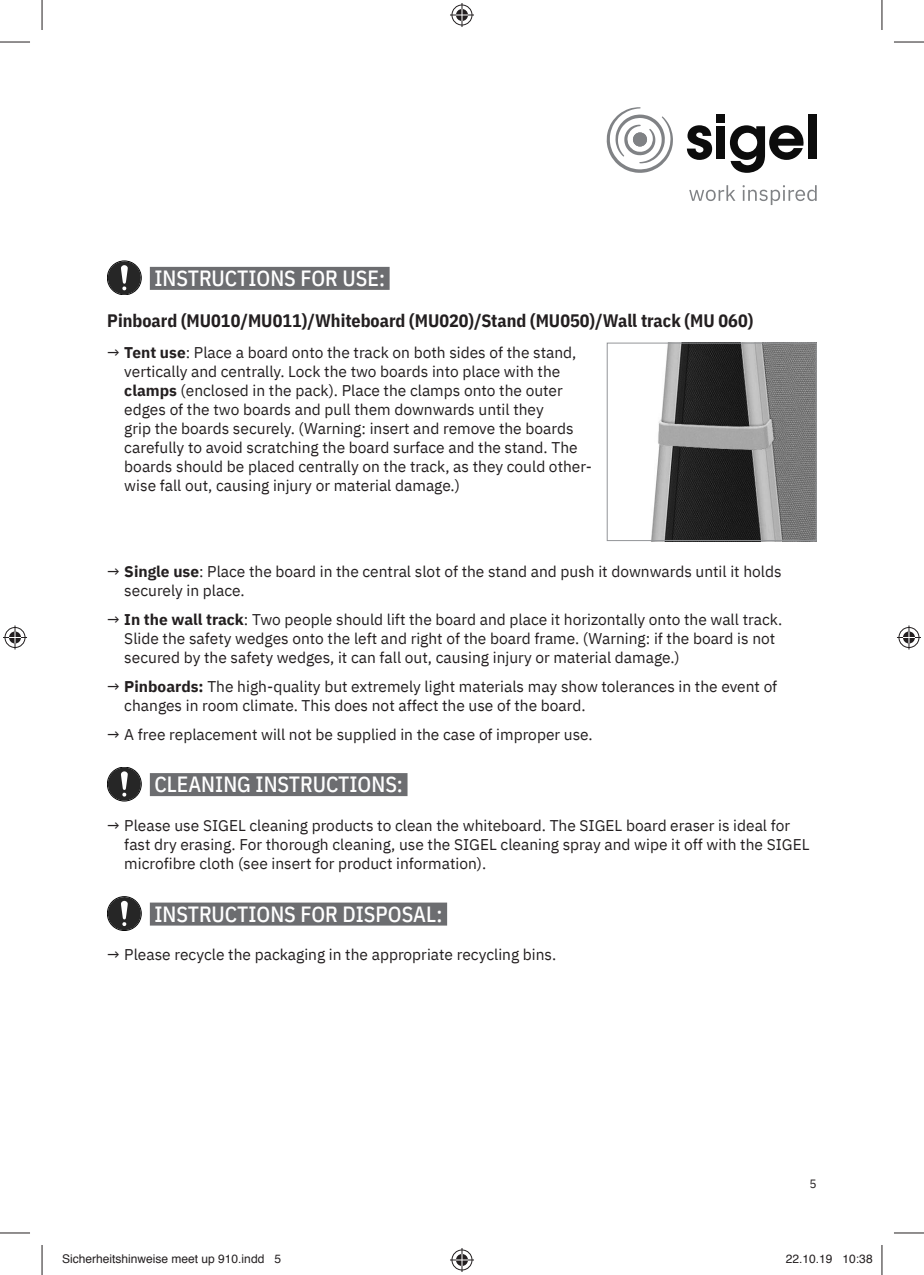
<style>
.page{position:relative;width:924px;height:1275px;background:#fff}
.page>*{position:absolute;margin:0;border:0;box-sizing:border-box;transform-origin:0 0}
.t1{font:500 22px "IBM Plex Sans Cond";color:#fff}
.t2{font:700 18px "IBM Plex Sans Cond";color:#231f20}
.t3{font:15.6px/19px "IBM Plex Sans";color:#231f20}
.t4{font:12px "Helvetica";color:#231f20}
.t5{font:12px "IBM Plex Sans";color:#231f20}
.s1{font-weight:700}
</style>
<div class="page">
<svg style="left:686px;top:125px;width:25px;height:35px"></svg>
<div style="left:716px;top:126px;width:9px;height:33px;background:#0c0c0c"></div>
<div style="left:807px;top:115px;width:9px;height:44px;background:#0c0c0c"></div>
<div style="left:716px;top:115px;width:9px;height:8px;background:#0c0c0c"></div>
<svg style="left:606px;top:107px;width:66px;height:66px"></svg>
<svg style="left:729px;top:125px;width:74px;height:48px"></svg>
<svg style="left:689px;top:185px;width:127px;height:20px"></svg>
<div style="left:150px;top:267px;width:239px;height:23px;background:#6c6d70"></div>
<div style="left:150px;top:773px;width:257px;height:23px;background:#6c6d70"></div>
<div style="left:150px;top:902px;width:297px;height:23px;background:#6c6d70"></div>
<div style="left:107px;top:261px;width:34px;height:34px;border:1px solid #020202;border-radius:50%"></div>
<svg style="left:107px;top:261px;width:34px;height:33px"></svg>
<div style="left:107px;top:767px;width:34px;height:34px;border:1px solid #020202;border-radius:50%"></div>
<svg style="left:107px;top:767px;width:34px;height:33px"></svg>
<svg style="left:107px;top:896px;width:34px;height:34px"></svg>
<img style="left:651px;top:344px;width:163px;height:195px">
<div style="left:606px;top:342px;width:210px;height:199px;border:1px solid #939598"></div>
<hr style="left:0;top:42px;width:30px;height:1px;background:#231f20">
<hr style="left:893px;top:42px;width:30px;height:1px;background:#231f20">
<hr style="left:0;top:1232px;width:30px;height:1px;background:#231f20">
<hr style="left:893px;top:1232px;width:30px;height:1px;background:#231f20">
<hr style="left:42px;top:0;width:1px;height:30px;background:#231f20">
<hr style="left:42px;top:1245px;width:1px;height:30px;background:#231f20">
<hr style="left:881px;top:0;width:1px;height:30px;background:#231f20">
<hr style="left:881px;top:1245px;width:1px;height:30px;background:#231f20">
<svg style="left:450px;top:3px;width:24px;height:24px"></svg>
<svg style="left:450px;top:1248px;width:24px;height:24px"></svg>
<svg style="left:3px;top:625px;width:24px;height:24px"></svg>
<svg style="left:897px;top:625px;width:23px;height:24px"></svg>
<h1 class="t1" style="left:154px;top:261px;width:232px">INSTRUCTIONS FOR USE:</h1>
<p class="t2" style="left:107px;top:307px;width:647px">Pinboard (MU010/MU011)/Whiteboard (MU020)/Stand (MU050)/Wall track (MU 060)</p>
<p class="t3" style="left:124px;top:341px;width:469px;text-indent:-17px">→ <span class="s1">Tent use</span>: Place a board onto the track on both sides of the stand, vertically and centrally. Lock the two boards into place with the <span class="s1">clamps</span> (enclosed in the pack). Place the clamps onto the outer edges of the two boards and pull them downwards until they<br>grip the boards securely. (Warning: insert and remove the boards carefully to avoid scratching the board surface and the stand. The boards should be placed centrally on the track, as they could other&shy;wise fall out, causing injury or material damage.)</p>
<p class="t3" style="left:124px;top:560px;width:658px;text-indent:-17px">→ <span class="s1">Single use</span>: Place the board in the central slot of the stand and push it downwards until it holds securely in place.</p>
<p class="t3" style="left:124px;top:608px;width:659px;text-indent:-17px">→ <span class="s1">In the wall track</span>: Two people should lift the board and place it horizontally onto the wall track.<br>Slide the safety wedges onto the left and right of the board frame. (Warning: if the board is not secured by the safety wedges, it can fall out, causing injury or material damage.)</p>
<p class="t3" style="left:124px;top:675px;width:654px;text-indent:-17px">→ <span class="s1">Pinboards:</span> The high-quality but extremely light materials may show tolerances in the event of changes in room climate. This does not affect the use of the board.</p>
<p class="t3" style="left:107px;top:723px;width:486px">→ A free replacement will not be supplied in the case of improper use.</p>
<h1 class="t1" style="left:154px;top:767px;width:250px">CLEANING INSTRUCTIONS:</h1>
<p class="t3" style="left:124px;top:814px;width:686px;text-indent:-17px">→ Please use SIGEL cleaning products to clean the whiteboard. The SIGEL board eraser is ideal for fast dry erasing. For thorough cleaning, use the SIGEL cleaning spray and wipe it off with the SIGEL microfibre cloth (see insert for product information).</p>
<h1 class="t1" style="left:154px;top:896px;width:289px">INSTRUCTIONS FOR DISPOSAL:</h1>
<p class="t3" style="left:107px;top:944px;width:450px">→ Please recycle the packaging in the appropriate recycling bins.</p>
<p class="t5" style="left:809px;top:1175px;width:9px">5</p>
<p class="t4" style="left:62px;top:1249px;width:220px">Sicherheitshinweise meet up 910.indd 5</p>
<p class="t4" style="left:785px;top:1249px;width:88px">22.10.19 10:38</p>
</div>
